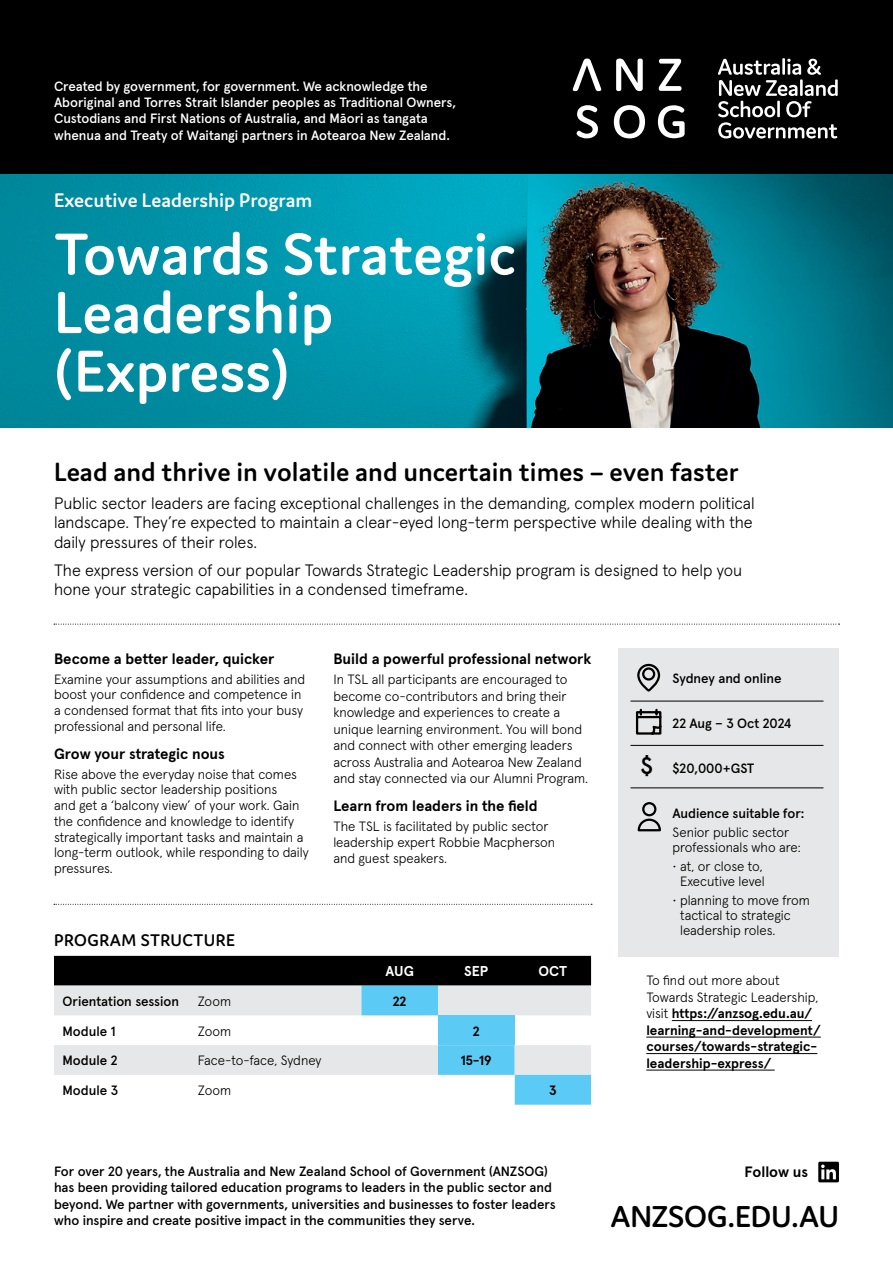
<style>
.page{position:relative;width:893px;height:1263px;background:#fff}
.page>*{position:absolute;margin:0;border:0;box-sizing:border-box;transform-origin:0 0}
.t1{font:600 63px/58.5px "Domus";color:#fff}
.t2{font:600 32.25px "Domus";letter-spacing:-.01em;color:#000}
.t3{font:600 28.05px "Domus";color:#000}
.t4{font:500 24px "Apercu";color:#000}
.t5{font:600 21px "Domus";color:#fff}
.t6{font:600 18px "Domus";letter-spacing:.025em;color:#000}
.t7{font:300 16.5px/19.5px "Apercu";color:#000;text-align:justify}
.t8{font:700 15px "Apercu";color:#000}
.t9{font:700 14.25px "Apercu";color:#fff}
.t10{font:300 13.5px/15.8px "Apercu";color:#000}
.t11{font:500 13.5px/16.2px "Apercu";color:#000}
.t12{font:500 13.5px/16.2px "Apercu";letter-spacing:-.005em;color:#fff}
.t13{font:700 13.5px/16.5px "Apercu";letter-spacing:-.005em;color:#000}
.s1{font-weight:300}
</style>
<div class="page">
<svg style="left:54px;top:956px;width:537px;height:149px"></svg>
<div style="left:0;top:0;width:893px;height:174px;background:#000"></div>
<img style="left:0;top:174px;width:893px;height:253px">
<hr style="left:672px;top:1020px;width:140px;height:1px;background:#000">
<hr style="left:646px;top:1037px;width:175px;height:1px;background:#000">
<hr style="left:646px;top:1053px;width:171px;height:1px;background:#000">
<hr style="left:646px;top:1070px;width:129px;height:1px;background:#000">
<div style="left:619px;top:648px;width:220px;height:309px;background:#e6e7e8"></div>
<hr style="left:630px;top:701px;width:193px;height:1px;background:#000">
<hr style="left:630px;top:745px;width:193px;height:1px;background:#000">
<hr style="left:630px;top:788px;width:193px;height:1px;background:#000">
<svg style="left:637px;top:663px;width:24px;height:29px"></svg>
<svg style="left:635px;top:708px;width:27px;height:27px"></svg>
<svg style="left:637px;top:802px;width:24px;height:30px"></svg>
<svg style="left:54px;top:624px;width:786px;height:1px"></svg>
<svg style="left:54px;top:904px;width:538px;height:1px"></svg>
<hr style="left:782px;top:58px;width:3px;height:17px;background:#fff">
<svg style="left:718px;top:59px;width:120px;height:80px"></svg>
<svg style="left:616px;top:59px;width:27px;height:32px"></svg>
<svg style="left:659px;top:59px;width:22px;height:32px"></svg>
<svg style="left:573px;top:59px;width:28px;height:32px"></svg>
<svg style="left:577px;top:105px;width:21px;height:33px"></svg>
<svg style="left:614px;top:105px;width:31px;height:33px"></svg>
<svg style="left:658px;top:105px;width:27px;height:33px"></svg>
<svg style="left:818px;top:1162px;width:21px;height:20px"></svg>
<p class="t12" style="left:54px;top:77px;width:403px">Created by government, for government. We acknowledge the Aboriginal and Torres Strait Islander peoples as Traditional Owners, Custodians and First Nations of Australia, and Māori as tangata whenua and Treaty of Waitangi partners in Aotearoa New Zealand.</p>
<h3 class="t5" style="left:54px;top:188px;width:260px">Executive Leadership Program</h3>
<h1 class="t1" style="left:54px;top:224px;width:463px">Towards Strategic<br>Leadership (Express)</h1>
<h3 class="t3" style="left:54px;top:456px;width:686px">Lead and thrive in volatile and uncertain times – even faster</h3>
<p class="t7" style="left:54px;top:491px;width:702px">Public sector leaders are facing exceptional challenges in the demanding, complex modern political landscape. They’re expected to maintain a clear-eyed long-term perspective while dealing with the daily pressures of their roles.</p>
<p class="t7" style="left:54px;top:558px;width:690px">The express version of our popular Towards Strategic Leadership program is designed to help you hone your strategic capabilities in a condensed timeframe.</p>
<p class="t8" style="left:54px;top:646px;width:222px">Become a better leader, quicker</p>
<p class="t10" style="left:54px;top:670px;width:253px">Examine your assumptions and abilities and boost your confidence and competence in a condensed format that fits into your busy professional and personal life.</p>
<p class="t8" style="left:54px;top:742px;width:172px">Grow your strategic nous</p>
<p class="t10" style="left:54px;top:765px;width:256px">Rise above the everyday noise that comes with public sector leadership positions<br>and get a ‘balcony view’ of your work. Gain the confidence and knowledge to identify strategically important tasks and maintain a long-term outlook, while responding to daily pressures.</p>
<h3 class="t6" style="left:54px;top:930px;width:182px">PROGRAM STRUCTURE</h3>
<p class="t8" style="left:333px;top:646px;width:260px">Build a powerful professional network</p>
<p class="t10" style="left:333px;top:670px;width:256px;line-height:16.5px">In TSL all participants are encouraged to become co-contributors and bring their knowledge and experiences to create a unique learning environment. You will bond and connect with other emerging leaders across Australia and Aotearoa New Zealand and stay connected via our Alumni Program.</p>
<p class="t8" style="left:333px;top:794px;width:206px">Learn from leaders in the field</p>
<p class="t10" style="left:333px;top:817px;width:223px">The TSL is facilitated by public sector leadership expert Robbie Macpherson and guest speakers.</p>
<p class="t9" style="left:385px;top:960px;width:30px">AUG</p>
<p class="t9" style="left:464px;top:960px;width:26px">SEP</p>
<p class="t9" style="left:538px;top:960px;width:30px">OCT</p>
<p class="t11" style="left:63px;top:992px;width:118px">Orientation session</p>
<p class="t10" style="left:198px;top:992px;width:35px">Zoom</p>
<p class="t13" style="left:393px;top:992px;width:15px">22</p>
<p class="t11" style="left:63px;top:1021px;width:55px">Module 1</p>
<p class="t10" style="left:198px;top:1022px;width:35px">Zoom</p>
<p class="t13" style="left:473px;top:1021px;width:8px">2</p>
<p class="t11" style="left:63px;top:1051px;width:56px">Module 2</p>
<p class="t10" style="left:198px;top:1051px;width:125px">Face-to-face, Sydney</p>
<p class="t13" style="left:461px;top:1051px;width:32px">15-19</p>
<p class="t11" style="left:63px;top:1081px;width:57px">Module 3</p>
<p class="t10" style="left:198px;top:1081px;width:35px">Zoom</p>
<p class="t13" style="left:549px;top:1081px;width:9px">3</p>
<h3 class="t4" style="left:640px;top:747px;width:14px">$</h3>
<p class="t11" style="left:672px;top:669px;width:111px">Sydney and online</p>
<p class="t11" style="left:672px;top:714px;width:121px">22 Aug – 3 Oct 2024</p>
<p class="t11" style="left:672px;top:759px;width:83px">$20,000+GST</p>
<p class="t11" style="left:672px;top:804px;width:133px">Audience suitable for:</p>
<p class="t10" style="left:672px;top:823px;width:130px;line-height:15px">Senior public sector professionals who are:</p>
<p class="t10" style="left:672px;top:858px;width:94px;line-height:15px;text-align:center">• at, or close to,<br>Executive level</p>
<p class="t10" style="left:680px;top:892px;width:131px;line-height:15px;text-indent:-8px">• planning to move from tactical to strategic leadership roles.</p>
<p class="t13" style="left:646px;top:971px;width:176px"><span class="s1">To find out more about<br>Towards Strategic Leadership, visit</span> https://anzsog.edu.au/ learning-and-development/ courses/towards-strategic&shy;leadership-express/</p>
<p class="t11" style="left:54px;top:1162px;width:503px">For over 20 years, the Australia and New Zealand School of Government (ANZSOG) has been providing tailored education programs to leaders in the public sector and beyond. We partner with governments, universities and businesses to foster leaders who inspire and create positive impact in the communities they serve.</p>
<p class="t8" style="left:745px;top:1160px;width:65px">Follow us</p>
<h2 class="t2" style="left:611px;top:1199px;width:230px">ANZSOG.EDU.AU</h2>
</div>
